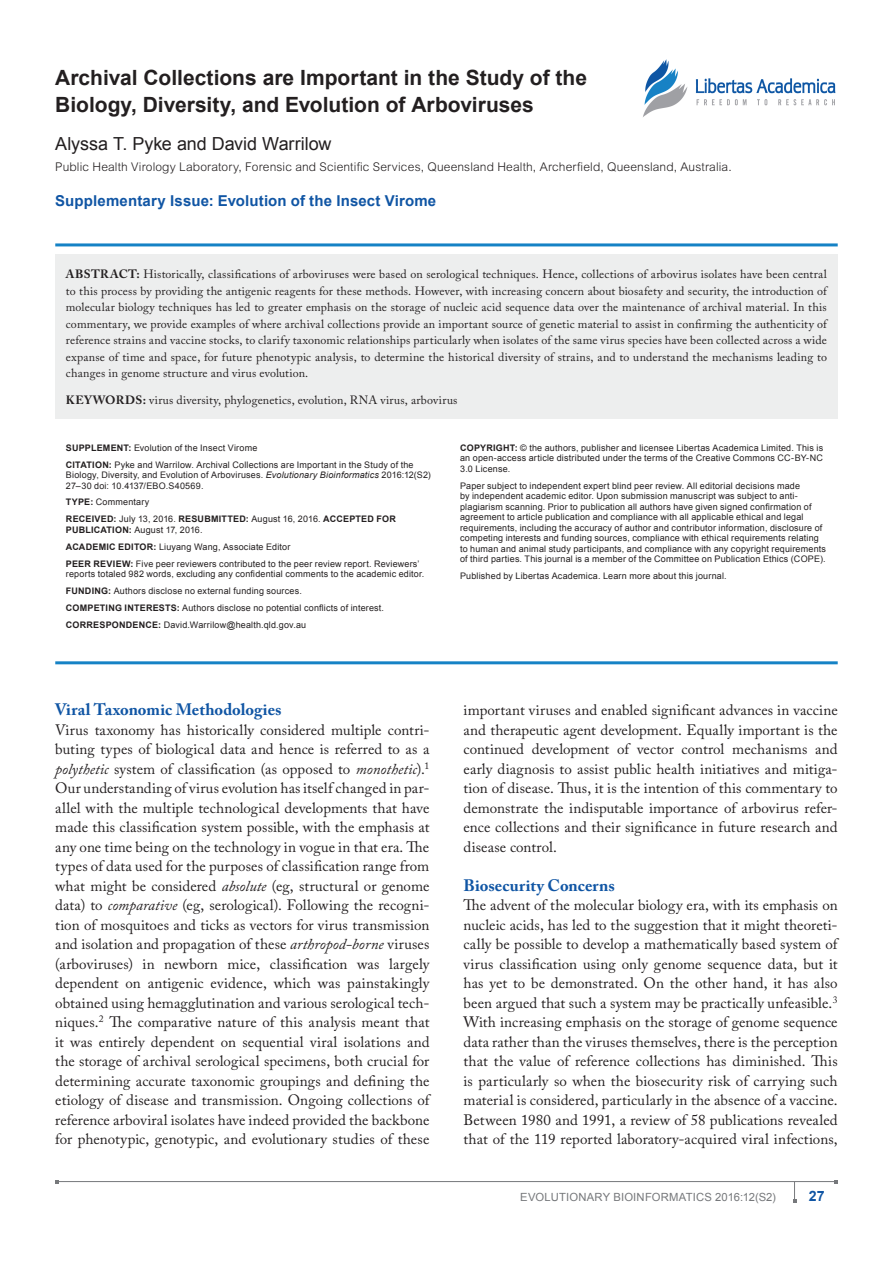
<style>
.page{position:relative;width:893px;height:1263px;background:#fff}
.page>*{position:absolute;margin:0;border:0;box-sizing:border-box;transform-origin:0 0}
.AT{font:700 21px/27px "Arial";color:#231f20}
.AAu{font:18px "Arial";letter-spacing:-.005em;color:#231f20}
.t1{font:700 16.5px "Adobe Caslon Pro";color:#1055a4}
.TxF{font:15px/19.5px "Adobe Caslon Pro";letter-spacing:.005em;color:#231f20;text-align:justify}
.SI{font:700 15px "Arial";letter-spacing:.01em;color:#1055a4}
.RunF-folio{font:700 14.25px "Arial";color:#1055a4}
.t2{font:12px/16.5px "Adobe Caslon Pro";letter-spacing:.015em;color:#231f20;text-align:justify}
.AAuAff-b4-Supplement{font:300 12px "Arial MT Std";letter-spacing:.01em;color:#231f20}
.t3{font:700 12px "Adobe Caslon Pro";letter-spacing:.09em;color:#231f20}
.RunF{font:11.25px "Arial";letter-spacing:.015em;color:#76787b}
.t4{font:9px/10.5px "Arial";letter-spacing:.02em;color:#231f20}
.t5{font:700 9px/16.8px "Arial";letter-spacing:.03em;color:#231f20}
.s1{font-weight:700}
.s2{font-style:italic}
.s3{font-weight:400}
</style>
<div class="page">
<hr style="left:57px;top:1181px;width:779px;height:1px;background:#76787b">
<svg style="left:793px;top:1182px;width:3px;height:20px"></svg>
<img style="left:643px;top:59px;width:193px;height:58px">
<hr style="left:55px;top:243px;width:783px;height:3px;background:#1582c5">
<hr style="left:55px;top:661px;width:783px;height:3px;background:#1582c5">
<div style="left:55px;top:254px;width:783px;height:165px;background:#edeeee"></div>
<p class="AT" style="left:55px;top:65px;width:533px">Archival Collections are Important in the Study of the<br>Biology, Diversity, and Evolution of Arboviruses</p>
<p class="AAu" style="left:55px;top:132px;width:278px">Alyssa T. Pyke and David Warrilow</p>
<p class="AAuAff-b4-Supplement" style="left:55px;top:160px;width:678px">Public Health Virology Laboratory, Forensic and Scientific Services, Queensland Health, Archerfield, Queensland, Australia.</p>
<p class="SI" style="left:55px;top:190px;width:382px">Supplementary Issue: Evolution of the Insect Virome</p>
<p class="t3" style="left:66px;top:267px;width:55px">Abstract</p>
<p class="t2" style="left:66px;top:266px;width:763px;text-indent:71px"><span class="s1">:</span> Historically, classifications of arboviruses were based on serological techniques. Hence, collections of arbovirus isolates have been central to this process by providing the antigenic reagents for these methods. However, with increasing concern about biosafety and security, the introduction of molecular biology techniques has led to greater emphasis on the storage of nucleic acid sequence data over the maintenance of archival material. In this commentary, we provide examples of where archival collections provide an important source of genetic material to assist in confirming the authenticity of reference strains and vaccine stocks, to clarify taxonomic relationships particularly when isolates of the same virus species have been collected across a wide expanse of time and space, for future phenotypic analysis, to determine the historical diversity of strains, and to understand the mechanisms leading to changes in genome structure and virus evolution.</p>
<p class="t2" style="left:66px;top:392px;width:393px"><span class="s1">Keywords:</span> virus diversity, phylogenetics, evolution, RNA virus, arbovirus</p>
<p class="t4" style="left:66px;top:439px;width:193px;line-height:16.8px"><span class="s1">SUPPLEMENT:</span> Evolution of the I nsect Virome<br><span class="s1">Citati</span></p>
<p class="t4" style="left:460px;top:442px;width:365px;text-indent:36px"><span class="s1">ght:</span> © the authors, publisher and licensee Libertas Academica Limited. This is an open-access article distributed under the terms of the Creative Commons CC-BY-NC<br>3.0 License.</p>
<p class="t4" style="left:460px;top:480px;width:367px">Paper subject to independent expert blind peer review. All editorial decisions made<br>by independent academic editor. U pon submission manuscript was subject to anti&shy;plagiarism scanning. Prior to publication all authors have given signed confirmation of agreement to article publication and compliance with all applicable ethical and legal requirements, including the accuracy of author and contributor information, disclosure of competing interests and funding sources, compliance with ethical requirements relating to human and animal study participants, and compliance with any copyright requirements of third parties. This journal is a member of the Committee on Publication Ethics (COPE).</p>
<p class="t4" style="left:460px;top:571px;width:268px">Published by Libertas Academica. Learn more about this journal.</p>
<p class="t5" style="left:460px;top:439px;width:20px">Copyri</p>
<p class="t4" style="left:66px;top:459px;width:367px;text-indent:29px"><span class="s1">on:</span> Pyke and Warrilow. Archival Collections are I mportant in the Study of the<br>Biology, Diversity, and Evolution of Arboviruses. <span class="s2">Evolutionary Bioinformatics</span> 2016:12(S2)<br>27–30 doi: 10.4137/EBO.S40569.</p>
<p class="t5" style="left:66px;top:494px;width:85px">TYPE: <span class="s3">Commentary<br></span>Received</p>
<p class="t5" style="left:114px;top:511px;width:91px">: <span class="s3">July 13, 2016.</span> ReSubmitted</p>
<p class="t4" style="left:246px;top:514px;width:92px"><span class="s1">:</span> August 16, 2016. <span class="s1">Accepted</span></p>
<p class="t5" style="left:377px;top:511px;width:18px">for</p>
<p class="t5" style="left:66px;top:522px;width:7px">publicati</p>
<p class="t4" style="left:115px;top:524px;width:89px"><span class="s1">on:</span> August 17, 2016.</p>
<p class="t5" style="left:66px;top:538px;width:14px">Academic</p>
<p class="t5" style="left:118px;top:538px;width:7px">edit</p>
<p class="t4" style="left:140px;top:541px;width:152px"><span class="s1">or:</span> Liuyang Wang, Associate Editor</p>
<p class="t5" style="left:66px;top:555px;width:14px">Peer</p>
<p class="t5" style="left:94px;top:555px;width:13px">Revie</p>
<p class="t4" style="left:66px;top:558px;width:360px;text-indent:56px"><span class="s1">w:</span> Five peer reviewers contributed to the peer review report. Reviewers’ reports totaled 982 words, excluding any confidential comments to the academic editor.</p>
<p class="t5" style="left:66px;top:583px;width:7px">Fundin</p>
<p class="t4" style="left:101px;top:586px;width:202px"><span class="s1">g:</span> Authors disclose no external funding sources.</p>
<p class="t5" style="left:66px;top:600px;width:21px">Competin</p>
<p class="t5" style="left:115px;top:600px;width:20px">g Interests</p>
<p class="t4" style="left:177px;top:602px;width:209px"><span class="s1">:</span> Authors disclose no potential conflicts of interest.</p>
<p class="t5" style="left:66px;top:616px;width:22px">Corresp</p>
<p class="t5" style="left:112px;top:616px;width:15px">ondence</p>
<p class="t4" style="left:158px;top:619px;width:149px"><span class="s1">:</span> David.Warrilow@health.qld.gov.au</p>
<h1 class="t1" style="left:55px;top:700px;width:228px">Viral Taxonomic Methodologies</h1>
<p class="TxF" style="left:55px;top:720px;width:376px">Virus taxonomy has historically considered multiple contri&shy;buting types of biological data and hence is referred to as a <span class="s2">polythetic</span> system of classification (as opposed to <span class="s2">monothetic</span>).<sup>1<br></sup>Our understanding of virus evolution has itself changed in par&shy;allel with the multiple technological developments that have made this classification system possible, with the emphasis at any one time being on the technology in vogue in that era. The types of data used for the purposes of classification range from what might be considered <span class="s2">absolute</span> (eg, structural or genome data) to <span class="s2">comparative</span> (eg, serological). Following the recogni&shy;tion of mosquitoes and ticks as vectors for virus transmission and isolation and propagation of these <span class="s2">arthropod-borne</span> viruses (arboviruses) in newborn mice, classification was largely dependent on antigenic evidence, which was painstakingly obtained using hemagglutination and various serological tech&shy;niques.<sup>2</sup> The comparative nature of this analysis meant that it was entirely dependent on sequential viral isolations and the storage of archival serological specimens, both crucial for determining accurate taxonomic groupings and defining the etiology of disease and transmission. Ongoing collections of reference arboviral isolates have indeed provided the backbone for phenotypic, genotypic, and evolutionary studies of these</p>
<p class="TxF" style="left:463px;top:700px;width:376px">important viruses and enabled significant advances in vaccine and therapeutic agent development. Equally important is the continued development of vector control mechanisms and early diagnosis to assist public health initiatives and mitiga&shy;tion of disease. Thus, it is the intention of this commentary to demonstrate the indisputable importance of arbovirus refer&shy;ence collections and their significance in future research and disease control.</p>
<h1 class="t1" style="left:463px;top:875px;width:153px">Biosecurity Concerns</h1>
<p class="TxF" style="left:463px;top:895px;width:376px">The advent of the molecular biology era, with its emphasis on nucleic acids, has led to the suggestion that it might theoreti&shy;cally be possible to develop a mathematically based system of virus classification using only genome sequence data, but it has yet to be demonstrated. On the other hand, it has also been argued that such a system may be practically unfeasible.<sup>3<br></sup>With increasing emphasis on the storage of genome sequence data rather than the viruses themselves, there is the perception that the value of reference collections has diminished. This is particularly so when the biosecurity risk of carrying such material is considered, particularly in the absence of a vaccine.<br>Between 1980 and 1991, a review of 58 publications revealed that of the 119 reported laboratory-acquired viral infections,</p>
<p class="RunF" style="left:520px;top:1189px;width:257px">Evolutionary Bioinformatics 2016:12(S2)</p>
<p class="RunF-folio" style="left:809px;top:1186px;width:17px">27</p>
</div>
